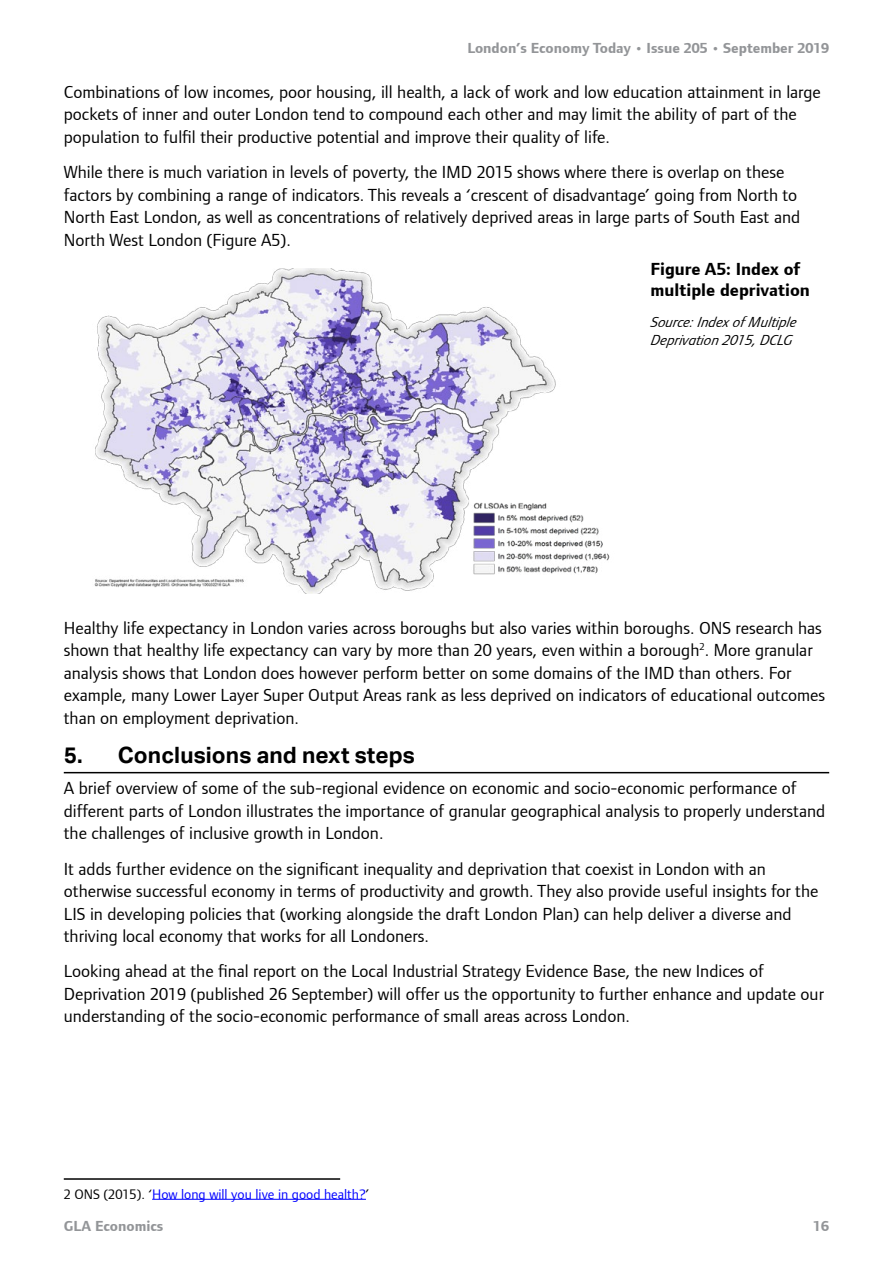
<style>
.page{position:relative;width:893px;height:1263px;background:#fff}
.page>*{position:absolute;margin:0;border:0;box-sizing:border-box;transform-origin:0 0}
.Heading_2_underline{font:700 22.5px "Aktiv Grotesk";letter-spacing:.005em;color:#000}
.Body_text{font:18px/22.5px "Foundry Form Sans";color:#000}
.Chart_or_table_title{font:700 18px/21.6px "Foundry Form Sans";color:#000}
.t1{font:700 15px "Foundry Form Sans";color:#939598}
.Source{font:italic 15px/18px "Foundry Form Sans";color:#000}
.Footnote{font:14.25px "Foundry Form Sans";color:#00f}
.t2{font:700 9px "Foundry Form Sans";color:#000;scale:1.07 1}
.t3{font:9px "Foundry Form Sans";color:#000;scale:1.07 1}
.s1{color:#000}
</style>
<div class="page">
<hr style="left:64px;top:772px;width:765px;height:1px;background:#000">
<hr style="left:152px;top:1199px;width:214px;height:1px;background:#00f">
<hr style="left:64px;top:1178px;width:276px;height:2px;background:#000">
<img style="left:94px;top:269px;width:516px;height:324px">
<p class="t1" style="left:467px;top:40px;width:363px">London’s Economy Today • Issue 205 • September 2019</p>
<p class="Body_text" style="left:64px;top:80px;width:758px">Combinations of low incomes, poor housing, ill health, a lack of work and low education attainment in large pockets of inner and outer London tend to compound each other and may limit the ability of part of the population to fulfil their productive potential and improve their quality of life.</p>
<p class="Body_text" style="left:64px;top:161px;width:738px">While there is much variation in levels of poverty, the IMD 2015 shows where there is overlap on these factors by combining a range of indicators. This reveals a ‘crescent of disadvantage’ going from North to North East London, as well as concentrations of relatively deprived areas in large parts of South East and North West London (Figure A5).</p>
<p class="t2" style="left:278px;top:213px;width:335px">Developing the evidence base for London’s Local Industrial Strategy - Interim report</p>
<p class="Chart_or_table_title" style="left:651px;top:258px;width:161px">Figure A5: Index of multiple deprivation</p>
<p class="Source" style="left:651px;top:313px;width:150px">Source:Index of Multip le<br>Dep rivation 2015, DCLG</p>
<p class="Body_text" style="left:64px;top:616px;width:763px">Healthy life expectancy in London varies across boroughs but also varies within boroughs. ONS research has shown that healthy life expectancy can vary by more than 20 years, even within a borough<sup>2</sup>. More granular analysis shows that London does however perform better on some domains of the IMD than others. For example, many Lower Layer Super Output Areas rank as less deprived on indicators of educational outcomes than on employment deprivation.</p>
<p class="Heading_2_underline" style="left:64px;top:742px;width:353px">5. Conclusions and next steps</p>
<p class="Body_text" style="left:64px;top:777px;width:763px">A brief overview of some of the sub-regional evidence on economic and socio-economic performance of different parts of London illustrates the importance of granular geographical analysis to properly understand the challenges of inclusive growth in London.</p>
<p class="Body_text" style="left:64px;top:857px;width:756px">It adds further evidence on the significant inequality and deprivation that coexist in London with an otherwise successful economy in terms of productivity and growth. They also provide useful insights for the LIS in developing policies that (working alongside the draft London Plan) can help deliver a diverse and thriving local economy that works for all Londoners.</p>
<p class="Body_text" style="left:64px;top:960px;width:762px">Looking ahead at the final report on the Local Industrial Strategy Evidence Base, the new Indices of<br>Deprivation 2019 (published 26 September) will offer us the opportunity to further enhance and update our understanding of the socio-economic performance of small areas across London.</p>
<p class="t3" style="left:87px;top:973px;width:56px">GLA Economics</p>
<p class="t3" style="left:620px;top:973px;width:15px">145</p>
<p class="Footnote" style="left:64px;top:1186px;width:307px"><span class="s1">2 ONS (2015). ‘</span>How long will you live in good health?<span class="s1">’</span></p>
<p class="t1" style="left:64px;top:1218px;width:101px">GLA Economics</p>
<p class="t1" style="left:813px;top:1218px;width:17px">16</p>
</div>
